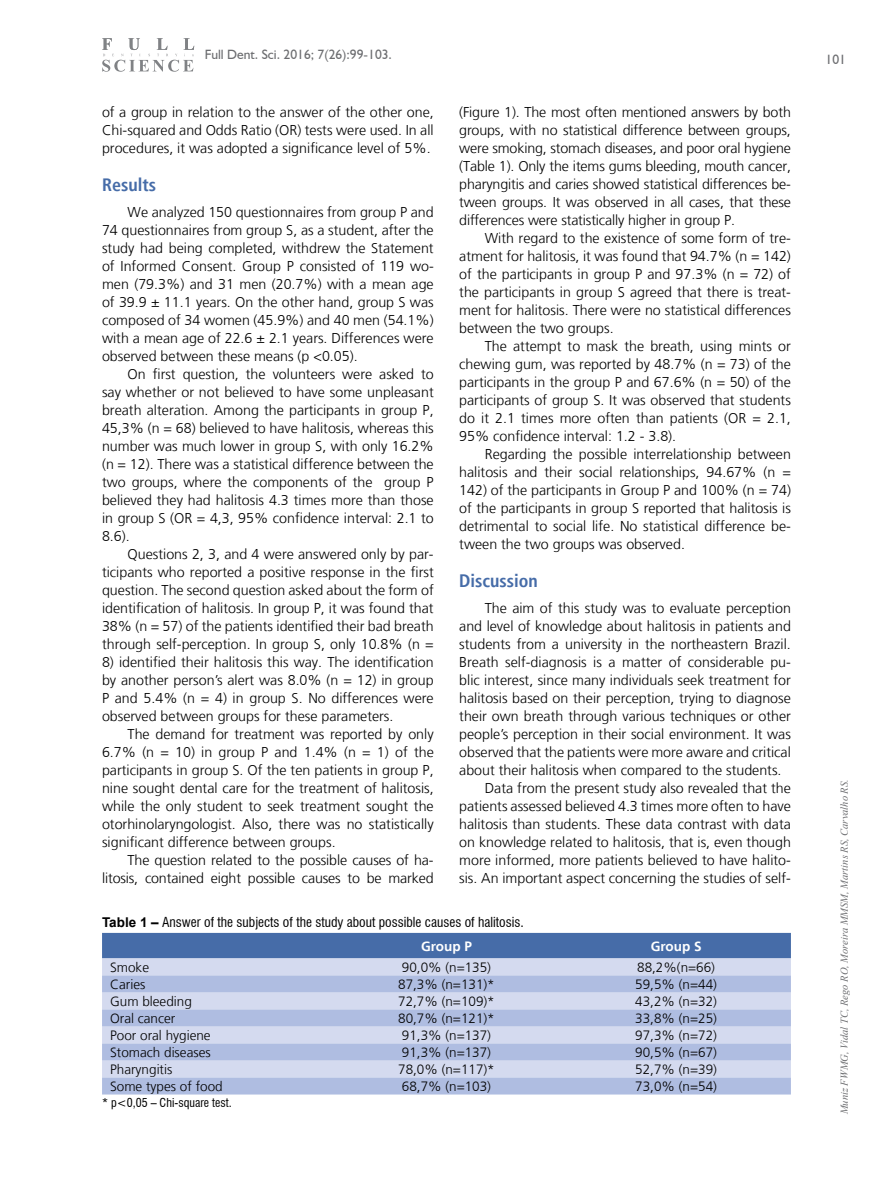
<style>
.page{position:relative;width:893px;height:1191px;background:#fff}
.page>*{position:absolute;margin:0;border:0;box-sizing:border-box;transform-origin:0 0}
.t1{font:700 condensed 18px "Frutiger LT";color:#466ca8}
.t2{font:300 14.25px/18px "Frutiger LT";color:#000;text-align:justify}
.t3{font:300 13.5px "Frutiger LT";color:#000}
.t4{font:condensed 13.5px "Swiss 721 BT";color:#000}
.t5{font:13.5px "Humanist 521 BT";color:#6d6e71}
.t6{font:700 13.5px "Frutiger LT";color:#fff}
.t7{font:condensed 12px "Swiss 721 BT";color:#000}
.t8{font:italic 10.5px "Times New Roman";color:#6d6e71}
.s1{font-family:"Arial";font-weight:700;font-stretch:normal}
</style>
<div class="page">
<svg style="left:102px;top:38px;width:92px;height:34px"></svg>
<div style="left:102px;top:933px;width:689px;height:25px;background:#466ca8"></div>
<div style="left:102px;top:958px;width:689px;height:17px;background:#d4daef"></div>
<svg style="left:102px;top:975px;width:689px;height:119px;background:#bfcae7"></svg>
<p class="t5" style="left:205px;top:46px;width:189px">Full Dent. Sci. 2016; 7(26):99-103.</p>
<p class="t2" style="left:459px;top:103px;width:333px">(Figure 1). The most often mentioned answers by both groups, with no statistical difference between groups, were smoking, stomach diseases, and poor oral hygiene (Table 1). Only the items gums bleeding, mouth cancer, pharyngitis and caries showed statistical differences be&shy;tween groups. It was observed in all cases, that these differences were statistically higher in group P.</p>
<p class="t2" style="left:459px;top:229px;width:333px;text-indent:26px">With regard to the existence of some form of tre&shy;atment for halitosis, it was found that 94.7% (n = 142) of the participants in group P and 97.3% (n = 72) of the participants in group S agreed that there is treat&shy;ment for halitosis. There were no statistical differences between the two groups.</p>
<p class="t2" style="left:459px;top:337px;width:333px;text-indent:26px">The attempt to mask the breath, using mints or chewing gum, was reported by 48.7% (n = 73) of the participants in the group P and 67.6% (n = 50) of the participants of group S. It was observed that students do it 2.1 times more often than patients (OR = 2.1, 95% confidence interval: 1.2 - 3.8).</p>
<p class="t2" style="left:459px;top:445px;width:333px;text-indent:26px">Regarding the possible interrelationship between halitosis and their social relationships, 94.67% (n = 142) of the participants in Group P and 100% (n = 74) of the participants in group S reported that halitosis is detrimental to social life. No statistical difference be&shy;tween the two groups was observed.</p>
<p class="t1" style="left:459px;top:570px;width:80px">Discussion</p>
<p class="t2" style="left:485px;top:599px;width:308px">The aim of this study was to evaluate perception</p>
<p class="t2" style="left:459px;top:617px;width:333px">and level of knowledge about halitosis in patients and</p>
<p class="t2" style="left:459px;top:635px;width:333px">students from a university in the northeastern Brazil.</p>
<p class="t2" style="left:459px;top:653px;width:333px">Breath self-diagnosis is a matter of considerable pu-</p>
<p class="t2" style="left:459px;top:671px;width:333px">blic interest, since many individuals seek treatment for</p>
<p class="t2" style="left:459px;top:689px;width:333px">halitosis based on their perception, trying to diagnose</p>
<p class="t2" style="left:459px;top:707px;width:333px">their own breath through various techniques or other</p>
<p class="t2" style="left:459px;top:725px;width:333px">people’s perception in their social environment. It was</p>
<p class="t2" style="left:459px;top:743px;width:333px">observed that the patients were more aware and critical</p>
<p class="t2" style="left:459px;top:761px;width:324px">about their halitosis when compared to the students.</p>
<p class="t2" style="left:485px;top:779px;width:308px">Data from the present study also revealed that the</p>
<p class="t2" style="left:459px;top:797px;width:333px">patients assessed believed 4.3 times more often to have</p>
<p class="t2" style="left:459px;top:815px;width:333px">halitosis than students. These data contrast with data</p>
<p class="t2" style="left:459px;top:833px;width:333px">on knowledge related to halitosis, that is, even though</p>
<p class="t2" style="left:459px;top:851px;width:333px">more informed, more patients believed to have halito-</p>
<p class="t2" style="left:459px;top:869px;width:333px">sis. An important aspect concerning the studies of self-</p>
<p class="t4" style="left:102px;top:914px;width:423px"><span class="s1">Table 1 –</span> Answer of the subjects of the study about possible causes of halitosis.</p>
<p class="t6" style="left:421px;top:938px;width:52px">Group P</p>
<p class="t6" style="left:651px;top:938px;width:52px">Group S</p>
<p class="t3" style="left:110px;top:959px;width:41px">Smoke</p>
<p class="t3" style="left:402px;top:959px;width:91px">90,0% (n=135)</p>
<p class="t3" style="left:637px;top:959px;width:79px">88,2%(n=66)</p>
<p class="t3" style="left:110px;top:976px;width:37px">Caries</p>
<p class="t3" style="left:398px;top:976px;width:98px">87,3% (n=131)*</p>
<p class="t3" style="left:635px;top:976px;width:83px">59,5% (n=44)</p>
<p class="t3" style="left:110px;top:993px;width:83px">Gum bleeding</p>
<p class="t3" style="left:398px;top:993px;width:98px">72,7% (n=109)*</p>
<p class="t3" style="left:635px;top:993px;width:83px">43,2% (n=32)</p>
<p class="t3" style="left:110px;top:1010px;width:67px">Oral cancer</p>
<p class="t3" style="left:398px;top:1010px;width:98px">80,7% (n=121)*</p>
<p class="t3" style="left:635px;top:1010px;width:83px">33,8% (n=25)</p>
<p class="t3" style="left:110px;top:1027px;width:102px">Poor oral hygiene</p>
<p class="t3" style="left:402px;top:1027px;width:91px">91,3% (n=137)</p>
<p class="t3" style="left:635px;top:1027px;width:83px">97,3% (n=72)</p>
<p class="t3" style="left:110px;top:1044px;width:102px">Stomach diseases</p>
<p class="t3" style="left:402px;top:1044px;width:91px">91,3% (n=137)</p>
<p class="t3" style="left:635px;top:1044px;width:83px">90,5% (n=67)</p>
<p class="t3" style="left:110px;top:1061px;width:64px">Pharyngitis</p>
<p class="t3" style="left:398px;top:1061px;width:98px">78,0% (n=117)*</p>
<p class="t3" style="left:635px;top:1061px;width:83px">52,7% (n=39)</p>
<p class="t3" style="left:110px;top:1078px;width:114px">Some types of food</p>
<p class="t3" style="left:402px;top:1078px;width:91px">68,7% (n=103)</p>
<p class="t3" style="left:635px;top:1078px;width:83px">73,0% (n=54)</p>
<p class="t7" style="left:102px;top:1095px;width:131px">* p&lt;0,05 – Chi-square test.</p>
<p class="t2" style="left:102px;top:103px;width:333px">of a group in relation to the answer of the other one, Chi-squared and Odds Ratio (OR) tests were used. In all procedures, it was adopted a significance level of 5%.</p>
<p class="t1" style="left:102px;top:174px;width:56px">Results</p>
<p class="t2" style="left:102px;top:203px;width:333px;text-indent:26px">We analyzed 150 questionnaires from group P and 74 questionnaires from group S, as a student, after the study had being completed, withdrew the Statement of Informed Consent. Group P consisted of 119 wo&shy;men (79.3%) and 31 men (20.7%) with a mean age of 39.9 ± 11.1 years. On the other hand, group S was composed of 34 women (45.9%) and 40 men (54.1%) with a mean age of 22.6 ± 2.1 years. Differences were observed between these means (p &lt;0.05).</p>
<p class="t2" style="left:102px;top:365px;width:333px;text-indent:26px">On first question, the volunteers were asked to say whether or not believed to have some unpleasant breath alteration. Among the participants in group P, 45,3% (n = 68) believed to have halitosis, whereas this number was much lower in group S, with only 16.2% (n = 12). There was a statistical difference between the two groups, where the components of the group P believed they had halitosis 4.3 times more than those in group S (OR = 4,3, 95% confidence interval: 2.1 to 8.6).</p>
<p class="t2" style="left:102px;top:545px;width:333px;text-indent:26px">Questions 2, 3, and 4 were answered only by par&shy;ticipants who reported a positive response in the first question. The second question asked about the form of identification of halitosis. In group P, it was found that 38% (n = 57) of the patients identified their bad breath through self-perception. In group S, only 10.8% (n =</p>
<p class="t2" style="left:102px;top:653px;width:333px">8) identified their halitosis this way. The identification by another person’s alert was 8.0% (n = 12) in group P and 5.4% (n = 4) in group S. No differences were observed between groups for these parameters.</p>
<p class="t2" style="left:102px;top:725px;width:333px;text-indent:26px">The demand for treatment was reported by only 6.7% (n = 10) in group P and 1.4% (n = 1) of the participants in group S. Of the ten patients in group P, nine sought dental care for the treatment of halitosis, while the only student to seek treatment sought the otorhinolaryngologist. Also, there was no statistically significant difference between groups.</p>
<p class="t2" style="left:102px;top:851px;width:333px;text-align:right">The question related to the possible causes of ha&shy;litosis, contained eight possible causes to be marked</p>
<p class="t5" style="left:825px;top:51px;width:22px">101</p>
<p class="t8" style="left:837px;top:1114px;width:337px;rotate:-90deg">Muniz FWMG, Vidal TC, Rego RO, Moreira MMSM, Martins RS, Carvalho RS.</p>
</div>
